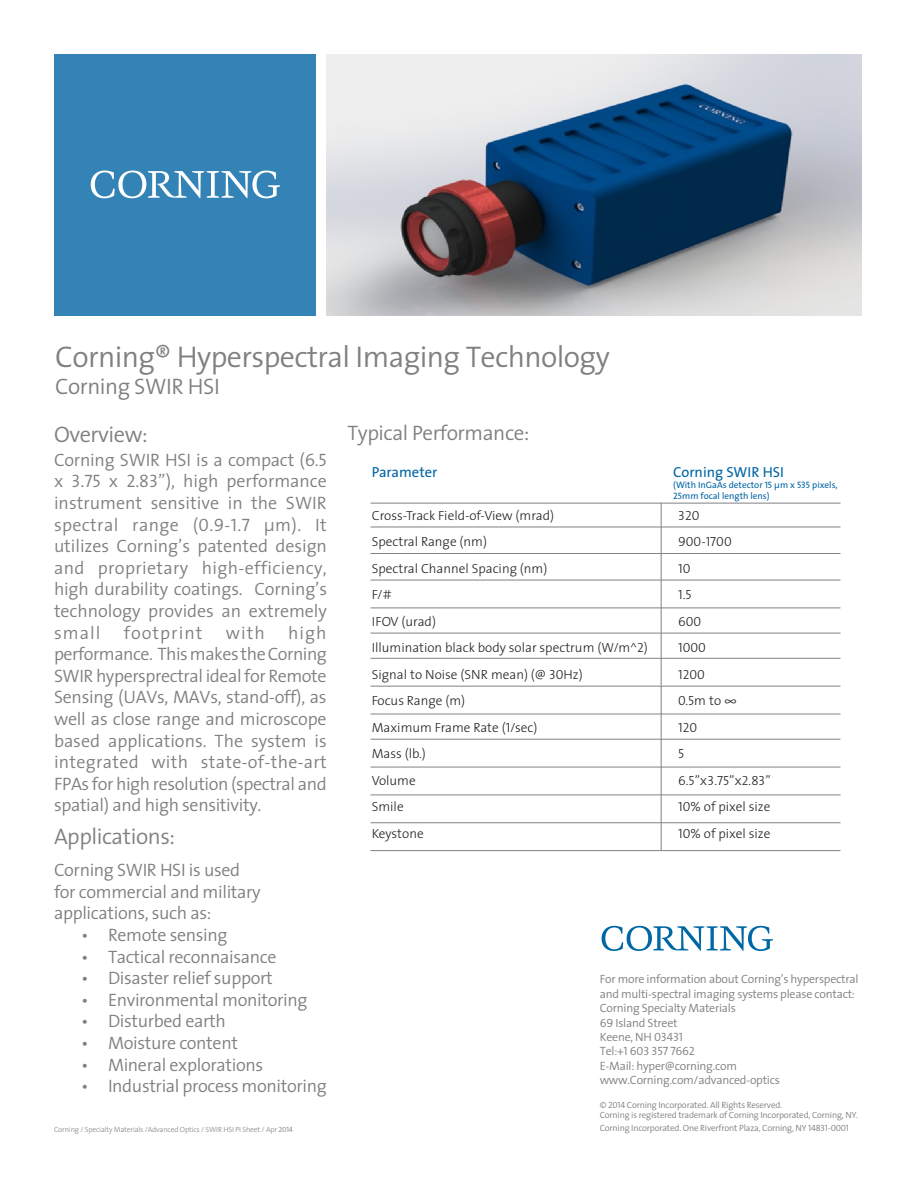
<style>
.page{position:relative;width:918px;height:1188px;background:#fff}
.page>*{position:absolute;margin:0;border:0;box-sizing:border-box;transform-origin:0 0}
.t1{font:300 30px "The Sans";letter-spacing:-.02em;color:#808083}
.t2{font:300 22.5px/47.8px "The Sans";letter-spacing:-.02em;color:#808083}
.t3{font:300 21px "The Sans";letter-spacing:-.02em;color:#808083}
.t4{font:300 18px/21.6px "The Sans";letter-spacing:-.02em;color:#808083;text-align:justify}
.t5{font:300 18px "The Sans";letter-spacing:.055em;color:#808083}
.t6{font:14.55px "The Sans";color:#0064a3}
.t7{font:300 13.2px/26.5px "The Sans";color:#231f20}
.t8{font:13.2px/26.5px "The Sans Light Caps";color:#231f20}
.t9{font:300 12px/14.4px "The Sans";letter-spacing:-.02em;color:#808083}
.t10{font:12px "The Sans Semi Light Caps";letter-spacing:-.02em;color:#808083}
.t11{font:9.3px/11.1px "The Sans";color:#0064a3}
.t12{font:300 9px/10.8px "The Sans";letter-spacing:-.02em;color:#808083}
.t13{font:300 7.5px "The Sans";letter-spacing:-.02em;color:#808083}
.s1{font-family:"The Sans Semi Light Caps";font-weight:400}
.s2{font-family:"The Sans Caps"}
.s3{font-family:"The Sans Light Caps";font-weight:400}
.s4{font-family:"The Sans";font-weight:300}
</style>
<div class="page">
<div style="left:54px;top:54px;width:261px;height:261px;background:#3383b6"></div>
<svg style="left:91px;top:171px;width:189px;height:27px"></svg>
<svg style="left:601px;top:926px;width:172px;height:25px"></svg>
<hr style="left:370px;top:503px;width:471px;height:1px;background:#808285">
<hr style="left:370px;top:527px;width:471px;height:1px;background:#808285">
<hr style="left:661px;top:503px;width:1px;height:348px;background:#808285">
<hr style="left:370px;top:553px;width:471px;height:1px;background:#808285">
<hr style="left:370px;top:580px;width:471px;height:1px;background:#808285">
<hr style="left:370px;top:608px;width:471px;height:1px;background:#808285">
<hr style="left:370px;top:633px;width:471px;height:1px;background:#808285">
<hr style="left:370px;top:658px;width:471px;height:1px;background:#808285">
<hr style="left:370px;top:686px;width:471px;height:1px;background:#808285">
<hr style="left:370px;top:714px;width:471px;height:1px;background:#808285">
<hr style="left:370px;top:739px;width:471px;height:1px;background:#808285">
<hr style="left:370px;top:767px;width:471px;height:1px;background:#808285">
<hr style="left:370px;top:795px;width:471px;height:1px;background:#808285">
<hr style="left:370px;top:823px;width:471px;height:1px;background:#808285">
<hr style="left:370px;top:850px;width:471px;height:1px;background:#808285">
<img style="left:327px;top:54px;width:534px;height:261px">
<h1 class="t1" style="left:55px;top:338px;width:556px">Corning® Hyperspectral Imaging Technology</h1>
<p class="t2" style="left:54px;top:363px;width:167px">Corning SWIR HSI<br>Overview:</p>
<p class="t4" style="left:54px;top:449px;width:275px">Corning SWIR HSI is a compact (<span class="s1">6.5 </span>x <span class="s1">3.75</span> x <span class="s1">2.83</span>”), high performance instrument sensitive in the SWIR spectral range (<span class="s1">0.9-1.7</span> µm). It utilizes Corning’s patented design and proprietary high-efficiency, high durability coatings. Corning’s technology provides an extremely small</p>
<p class="t3" style="left:347px;top:420px;width:183px">Typical Performance:</p>
<p class="t6" style="left:372px;top:462px;width:67px">Parameter</p>
<p class="t6" style="left:673px;top:462px;width:112px">Corning SWIR HSI</p>
<p class="t11" style="left:673px;top:479px;width:166px">(With InGaAs detector <span class="s2">15</span> µm x <span class="s2">535</span> pixels,<br><span class="s2">25</span>mm focal length lens)</p>
<p class="t7" style="left:372px;top:502px;width:278px">Cross-Track Field-of-View (mrad)<br>Spectral Range (nm)<br>Spectral Channel Spacing (nm)<br>F/#<br>IFOV (urad)<br>Illumination black body solar spectrum (W/m^<span class="s3">2</span>)<br>Signal to Noise (SNR mean) (@ <span class="s3">30</span>Hz)<br>Focus Range (m)<br>Maximum Frame Rate (<span class="s3">1</span>/sec)<br>Mass (lb.)<br>Volume<br>Smile<br>Keystone</p>
<p class="t8" style="left:678px;top:502px;width:94px">320<br>900-1700<br>10<br>1.5<br>600<br>1000<br>1200<br>0.5<span class="s4">m to</span> ∞<br>120<br>5<br>6.5”x3.75”x2.83”</p>
<p class="t5" style="left:124px;top:621px;width:80px">footprint</p>
<p class="t4" style="left:226px;top:622px;width:41px">with</p>
<p class="t4" style="left:54px;top:622px;width:274px;text-indent:234px">high performance. This makes the Corning SWIR hypersprectral ideal for Remote Sensing (UAVs, MAVs, stand-off), as well as close range and microscope based applications. The system is integrated with state-of-the-art FPAs for high resolution (spectral and spatial) and high sensitivity.</p>
<p class="t2" style="left:54px;top:812px;width:123px">Applications:</p>
<p class="t4" style="left:54px;top:859px;width:208px;text-align:left">Corning SWIR HSI is used for commercial and military applications, such as:</p>
<p class="t4" style="left:81px;top:924px;width:148px">• Remote sensing</p>
<p class="t4" style="left:81px;top:946px;width:197px">• Tactical reconnaisance</p>
<p class="t4" style="left:81px;top:967px;width:193px">• Disaster relief support</p>
<p class="t4" style="left:81px;top:989px;width:228px">• Environmental monitoring</p>
<p class="t4" style="left:81px;top:1011px;width:146px">• Disturbed earth</p>
<p class="t4" style="left:81px;top:1032px;width:159px">• Moisture content</p>
<p class="t4" style="left:81px;top:1054px;width:184px">• Mineral explorations</p>
<p class="t4" style="left:81px;top:1075px;width:247px">• Industrial process monitoring</p>
<p class="t7" style="left:678px;top:794px;width:94px"><span class="s3">10%</span> of pixel size<br><span class="s3">10%</span> of pixel size</p>
<p class="t9" style="left:600px;top:972px;width:260px">For more information about Corning’s hyperspectral and multi-spectral imaging systems please contact:<br>Corning Specialty Materials<br><span class="s1">69</span> Island Street<br>Keene, NH <span class="s1">03431</span></p>
<p class="t10" style="left:600px;top:1044px;width:97px"><span class="s4">Tel:+</span>1 603 357 7662</p>
<p class="t9" style="left:600px;top:1059px;width:182px">E-Mail: hyper@corning.com www.Corning.com/advanced-optics</p>
<p class="t12" style="left:600px;top:1099px;width:260px">© <span class="s1">2014</span> Corning Incorporated. All Rights Reserved.<br>Corning is registered trademark of Corning Incorporated, Corning, NY.</p>
<p class="t12" style="left:600px;top:1123px;width:251px">Corning Incorporated. One Riverfront Plaza, Corning, NY <span class="s1">14831-0001</span></p>
<p class="t13" style="left:54px;top:1125px;width:240px">Corning / Specialty Materials /Advanced Optics / SWIR HSI PI Sheet / Apr <span class="s1">2014</span></p>
</div>
